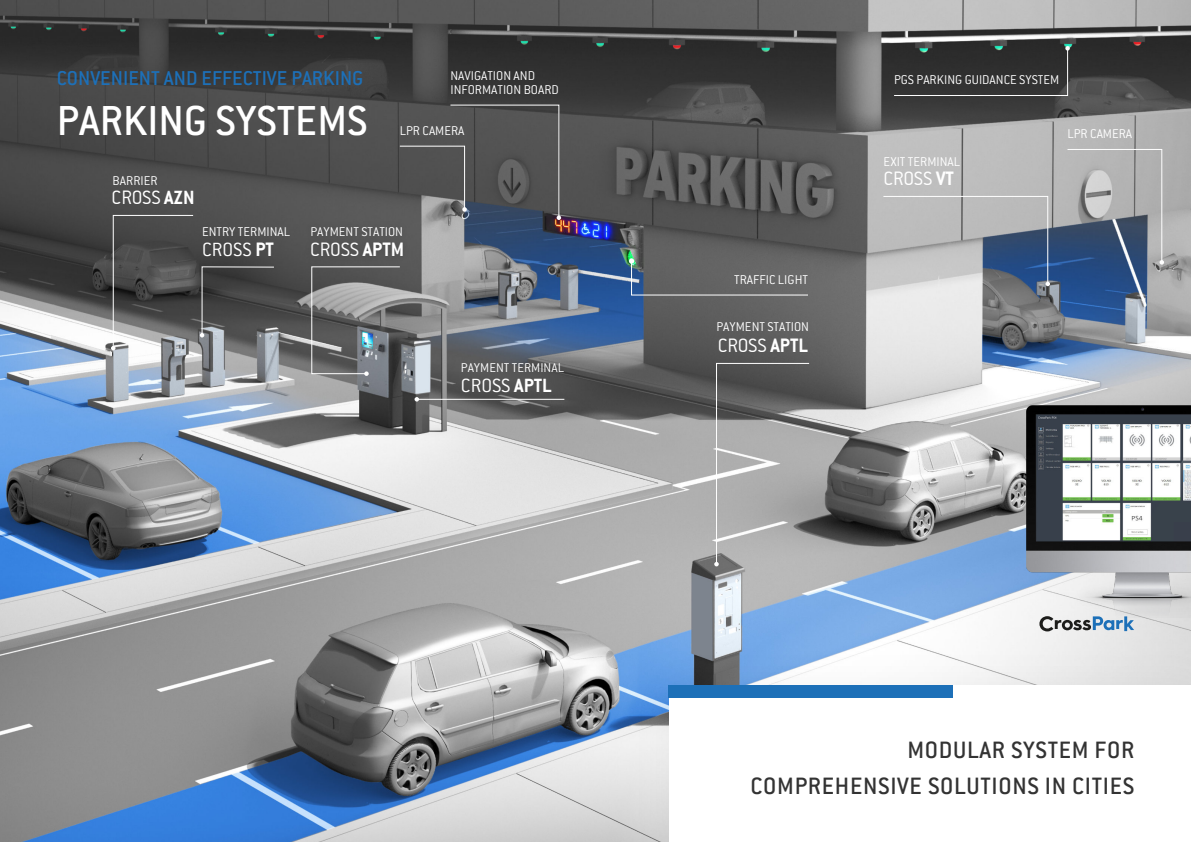
<style>
.page{position:relative;width:1191px;height:842px;background:#fff}
.page>*{position:absolute;margin:0;border:0;box-sizing:border-box;transform-origin:0 0}
.t1{font:500 46px "ITC Conduit LTCE";color:#fff}
.t2{font:500 26px/36px "ITC Conduit LTCE";letter-spacing:.025em;color:#333;text-align:right}
.t3{font:500 22px "ITC Conduit LTCE";color:#1d70b8}
.t4{font:21px "Conduit ITCTT Light";letter-spacing:-.005em;color:#fff}
.t5{font:300 21px "ITC Conduit LTCE";color:#fff}
.t6{font:300 14px/14px "ITC Conduit LTCE";color:#fff}
.s1{font-family:"ITC Conduit LTCE";font-weight:700}
.s2{font-family:"Conduit ITCTT Bold";font-weight:400}
.s3{font-family:"Conduit ITCTT Bold"}
.s4{font-weight:700}
</style>
<div class="page">
<img style="left:0;top:0;width:1191px;height:842px">
<div style="left:306px;top:222px;width:102px;height:39px;background:#555"></div>
<svg style="left:629px;top:258px;width:180px;height:38px;background:#66696c"></svg>
<svg style="left:111px;top:214px;width:83px;height:136px;background:#5f5f5f"></svg>
<svg style="left:1066px;top:148px;width:98px;height:117px;background:#8c939e"></svg>
<div style="left:893px;top:46px;width:176px;height:50px;background:#2f2f2f"></div>
<svg style="left:399px;top:104px;width:162px;height:116px;background:#555658"></svg>
<svg style="left:311px;top:266px;width:90px;height:110px;background:#77797a"></svg>
<svg style="left:882px;top:195px;width:168px;height:91px;background:#a2a8b1"></svg>
<svg style="left:200px;top:266px;width:75px;height:71px;background:#4d4e4e"></svg>
<hr style="left:417px;top:399px;width:147px;height:1px;background:#fff">
<svg style="left:414px;top:397px;width:5px;height:5px"></svg>
<svg style="left:714px;top:362px;width:96px;height:204px;background:#979797"></svg>
<img style="left:640px;top:656px;width:551px;height:186px">
<div style="left:669px;top:685px;width:522px;height:157px;background:#fff"></div>
<div style="left:668px;top:685px;width:285px;height:13px;background:#1d70b8"></div>
<svg style="left:1039px;top:618px;width:95px;height:13px"></svg>
<img style="left:1026px;top:405px;width:165px;height:213px">
<h3 class="t3" style="left:57px;top:67px;width:308px">CONVENIENT AND EFFECTIVE PARKING</h3>
<h1 class="t1" style="left:57px;top:98px;width:312px">PARKING SYSTEMS</h1>
<p class="t6" style="left:113px;top:174px;width:46px">BARRIER</p>
<h3 class="t4" style="left:112px;top:186px;width:84px">CROSS <span class="s1">AZN</span></h3>
<p class="t6" style="left:450px;top:68px;width:110px">NAVIGATION AND<br>INFORMATION BOARD</p>
<p class="t6" style="left:400px;top:124px;width:66px">LPR CAMERA</p>
<p class="t6" style="left:202px;top:224px;width:90px">ENTRY TERMINAL</p>
<h3 class="t5" style="left:202px;top:239px;width:73px">CROSS <span class="s2">PT</span></h3>
<p class="t6" style="left:310px;top:224px;width:94px">PAYMENT STATION</p>
<h3 class="t4" style="left:310px;top:238px;width:96px">CROSS <span class="s3">APTM</span></h3>
<p class="t6" style="left:461px;top:361px;width:105px">PAYMENT TERMINAL</p>
<h3 class="t5" style="left:461px;top:375px;width:92px">CROSS <span class="s4">APTL</span></h3>
<p class="t6" style="left:734px;top:273px;width:75px">TRAFFIC LIGHT</p>
<p class="t6" style="left:716px;top:320px;width:94px">PAYMENT STATION</p>
<h3 class="t4" style="left:717px;top:334px;width:92px">CROSS <span class="s3">APTL</span></h3>
<p class="t6" style="left:894px;top:73px;width:167px">PGS PARKING GUIDANCE SYSTEM</p>
<p class="t6" style="left:883px;top:155px;width:78px">EXIT TERMINAL</p>
<h3 class="t4" style="left:883px;top:167px;width:72px">CROSS <span class="s3">VT</span></h3>
<p class="t6" style="left:1067px;top:127px;width:66px">LPR CAMERA</p>
<h2 class="t2" style="left:750px;top:732px;width:385px">MODULAR SYSTEM FOR<br>COMPREHENSIVE SOLUTIONS IN CITIES</h2>
</div>
